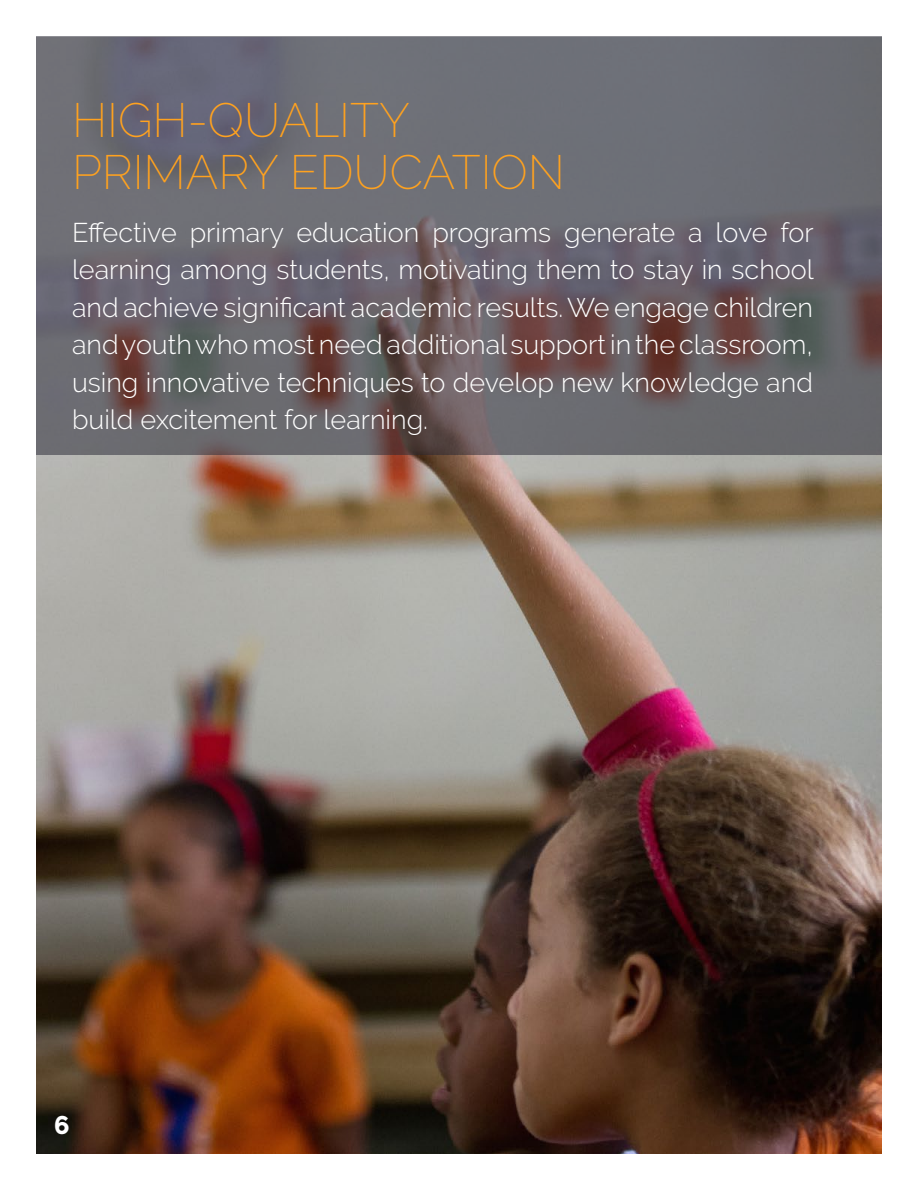
<style>
.page{position:relative;width:918px;height:1188px;background:#fff}
.page>*{position:absolute;margin:0;border:0;box-sizing:border-box;transform-origin:0 0}
.t1{font:200 48px/52.5px "Raleway";color:#ffa21f}
.t2{font:300 27px/37.5px "Raleway";color:#fff;text-align:justify}
.t3{font:800 25.5px "Raleway";color:#fff}
</style>
<div class="page">
<img style="left:36px;top:454px;width:846px;height:700px">
<svg style="left:36px;top:36px;width:846px;height:418px;background:#69656c"></svg>
<h1 class="t1" style="left:72px;top:93px;width:495px">HIGH-QUALITY<br>PRIMARY EDUCATION</h1>
<p class="t2" style="left:72px;top:213px;width:743px">Effective primary education programs generate a love for learning among students, motivating them to stay in school and achieve significant academic results. We engage children and youth who most need additional support in the classroom, using innovative techniques to develop new knowledge and build excitement for learning.</p>
<p class="t3" style="left:54px;top:1111px;width:17px">6</p>
</div>
